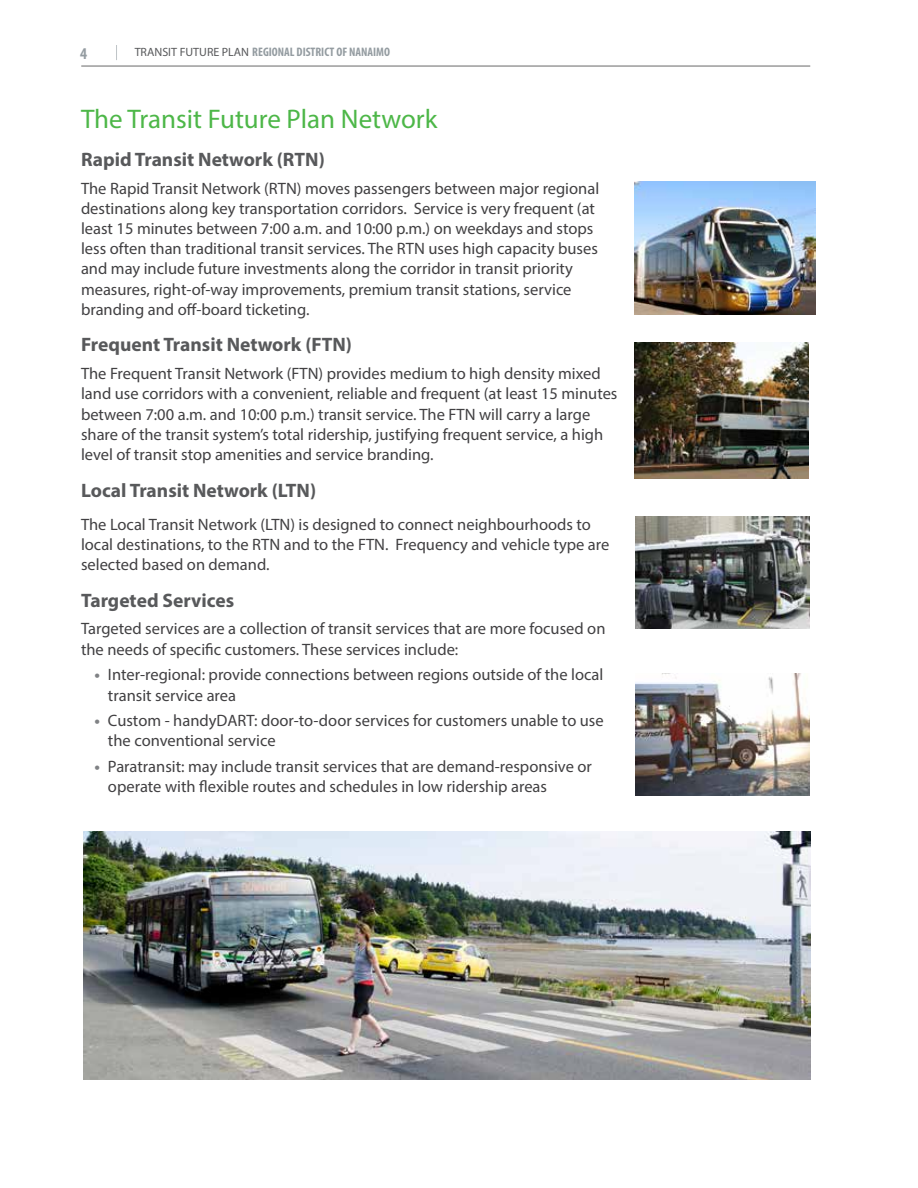
<style>
.page{position:relative;width:918px;height:1188px;background:#fff}
.page>*{position:absolute;margin:0;border:0;box-sizing:border-box;transform-origin:0 0}
.t1{font:27px "Myriad Pro";color:#4db748}
.t2{font:700 19.5px "Myriad Pro";color:#58595b}
.t3{font:16.5px/20.2px "Myriad Pro";color:#414042}
.t4{font:700 condensed 16.5px "Myriad Pro";color:#949ca1}
.t5{font:700 condensed 12.3px "Myriad Pro";color:#949ca1}
.s1{font-weight:400;font-stretch:normal;font-size:12px;color:#58595b}
.s2{font-weight:700;color:#808285}
</style>
<div class="page">
<hr style="left:81px;top:66px;width:729px;height:1px;background:#000">
<svg style="left:116px;top:45px;width:1px;height:15px"></svg>
<img style="left:636px;top:674px;width:174px;height:122px">
<img style="left:636px;top:516px;width:174px;height:113px">
<img style="left:634px;top:342px;width:175px;height:136px">
<img style="left:634px;top:181px;width:182px;height:134px">
<img style="left:83px;top:832px;width:727px;height:248px">
<p class="t4" style="left:80px;top:43px;width:9px">4</p>
<p class="t5" style="left:135px;top:44px;width:257px"><span class="s1">TRANSIT FUTURE PLAN</span> REGIONAL DISTRICT OF NANAIMO</p>
<h1 class="t1" style="left:81px;top:103px;width:358px">The Transit Future Plan Network</h1>
<p class="t2" style="left:81px;top:146px;width:245px">Rapid Transit Network (RTN)</p>
<p class="t3" style="left:81px;top:178px;width:520px">The Rapid Transit Network (RTN) moves passengers between major regional destinations along key transportation corridors. Service is very frequent (at least 15 minutes between 7:00 a.m. and 10:00 p.m.) on weekdays and stops less often than traditional transit services. The RTN uses high capacity buses and may include future investments along the corridor in transit priority measures, right-of-way improvements, premium transit stations, service branding and off-board ticketing.</p>
<p class="t2" style="left:81px;top:332px;width:273px">Frequent Transit Network (FTN)</p>
<p class="t3" style="left:81px;top:363px;width:538px">The Frequent Transit Network (FTN) provides medium to high density mixed land use corridors with a convenient, reliable and frequent (at least 15 minutes between 7:00 a.m. and 10:00 p.m.) transit service. The FTN will carry a large share of the transit system’s total ridership, justifying frequent service, a high level of transit stop amenities and service branding.</p>
<p class="t2" style="left:81px;top:477px;width:237px">Local Transit Network (LTN)</p>
<p class="t3" style="left:81px;top:514px;width:530px">The Local Transit Network (LTN) is designed to connect neighbourhoods to local destinations, to the RTN and to the FTN. Frequency and vehicle type are selected based on demand.</p>
<p class="t2" style="left:81px;top:587px;width:155px">Targeted Services</p>
<p class="t3" style="left:81px;top:618px;width:526px">Targeted services are a collection of transit services that are more focused on the needs of specific customers. These services include:</p>
<p class="t3" style="left:108px;top:664px;width:497px;text-indent:-13px"><span class="s2">•</span> Inter-regional: provide connections between regions outside of the local transit service area</p>
<p class="t3" style="left:108px;top:710px;width:497px;text-indent:-13px"><span class="s2">•</span> Custom - handyDART: door-to-door services for customers unable to use the conventional service</p>
<p class="t3" style="left:108px;top:756px;width:485px;text-indent:-13px"><span class="s2">•</span> Paratransit: may include transit services that are demand-responsive or operate with flexible routes and schedules in low ridership areas</p>
</div>
